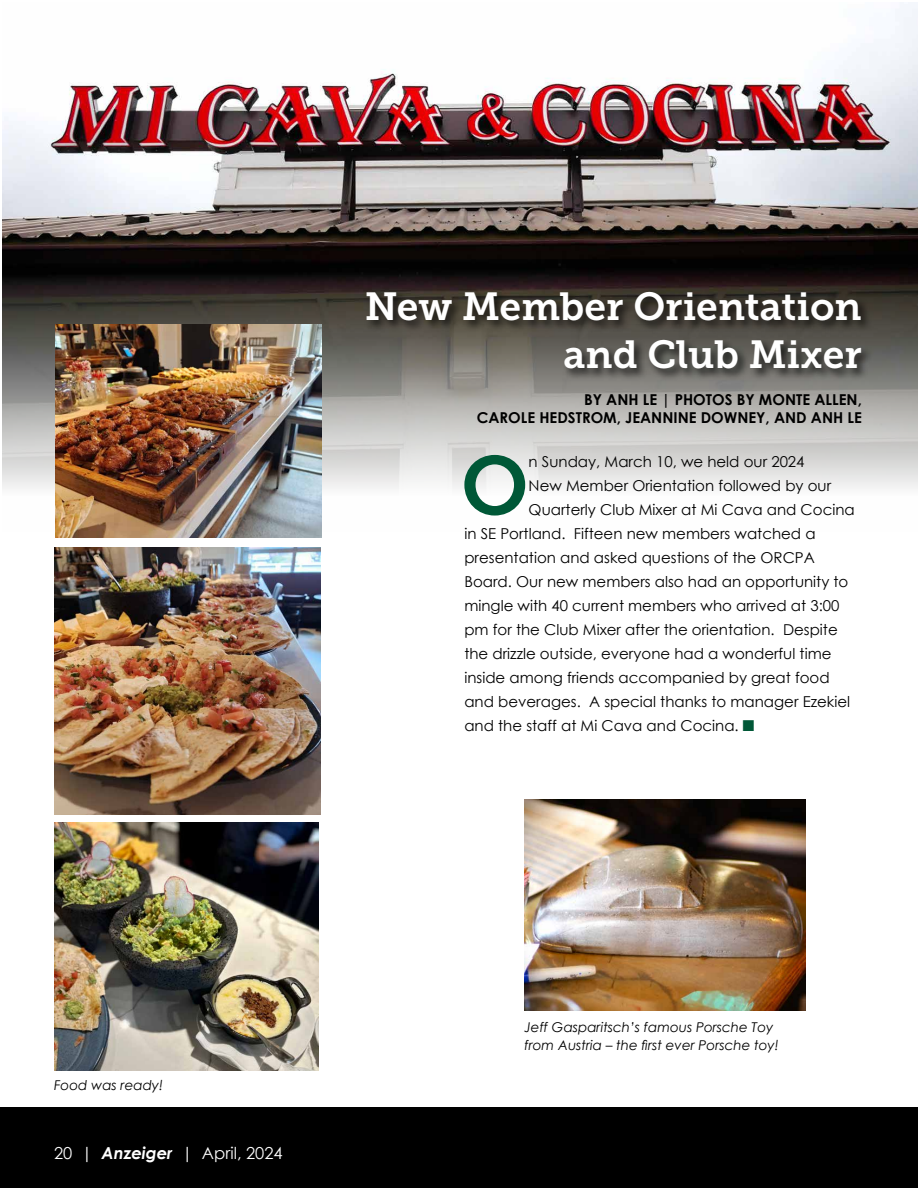
<style>
.page{position:relative;width:918px;height:1188px;background:#fff}
.page>*{position:absolute;margin:0;border:0;box-sizing:border-box;transform-origin:0 0}
.t1{font:82.65px "Museo Slab 700";color:#005837}
.t2{font:39px/48px "Museo Slab 700";color:#fff;text-align:right}
.t3{font:16.5px "Century Gothic";color:#fff}
.t4{font:15px "Century Gothic";color:#000}
.t5{font:700 15px/18px "Century Gothic";color:#000;text-align:right}
.t6{font:italic 13.5px/18px "Century Gothic";color:#000}
.s1{font-family:"Monotype Sorts";color:#005837}
.s2{font-weight:700;font-style:italic}
</style>
<div class="page">
<div style="left:0;top:1107px;width:918px;height:81px;background:#000"></div>
<img style="left:2px;top:2px;width:916px;height:529px">
<div style="left:364px;top:289px;width:509px;height:92px;background:#000;opacity:.75"></div>
<img style="left:56px;top:325px;width:266px;height:213px">
<img style="left:54px;top:547px;width:266px;height:268px">
<img style="left:54px;top:822px;width:264px;height:249px">
<img style="left:524px;top:799px;width:281px;height:211px">
<h2 class="t2" style="left:365px;top:283px;width:499px">New Member Orientation and Club Mixer</h2>
<p class="t5" style="left:477px;top:390px;width:387px">BY ANH LE | PHOTOS BY MONTE ALLEN,<br>CAROLE HEDSTROM, JEANNINE DOWNEY, AND ANH LE</p>
<h1 class="t1" style="left:461px;top:439px;width:69px">O</h1>
<p class="t4" style="left:529px;top:451px;width:277px">n Sunday, March 10, we held our 2024</p>
<p class="t4" style="left:529px;top:475px;width:304px">New Member Orientation followed by our</p>
<p class="t4" style="left:529px;top:499px;width:328px">Quarterly Club Mixer at Mi Cava and Cocina</p>
<p class="t4" style="left:464px;top:523px;width:353px">in SE Portland. Fifteen new members watched a</p>
<p class="t4" style="left:464px;top:547px;width:352px">presentation and asked questions of the ORCPA</p>
<p class="t4" style="left:464px;top:571px;width:386px">Board. Our new members also had an opportunity to</p>
<p class="t4" style="left:464px;top:595px;width:377px">mingle with 40 current members who arrived at 3:00</p>
<p class="t4" style="left:464px;top:619px;width:375px">pm for the Club Mixer after the orientation. Despite</p>
<p class="t4" style="left:464px;top:643px;width:369px">the drizzle outside, everyone had a wonderful time</p>
<p class="t4" style="left:464px;top:667px;width:367px">inside among friends accompanied by great food</p>
<p class="t4" style="left:464px;top:691px;width:387px">and beverages. A special thanks to manager Ezekiel</p>
<p class="t4" style="left:464px;top:715px;width:291px">and the staff at Mi Cava and Cocina. <span class="s1">n</span></p>
<p class="t6" style="left:54px;top:1076px;width:111px">Food was ready!</p>
<p class="t3" style="left:54px;top:1142px;width:230px">20 | <span class="s2">Anzeiger</span> | April, 2024</p>
<p class="t6" style="left:524px;top:1018px;width:256px">Jeff Gasparitsch’s famous Porsche Toy from Austria – the first ever Porsche toy!</p>
</div>
